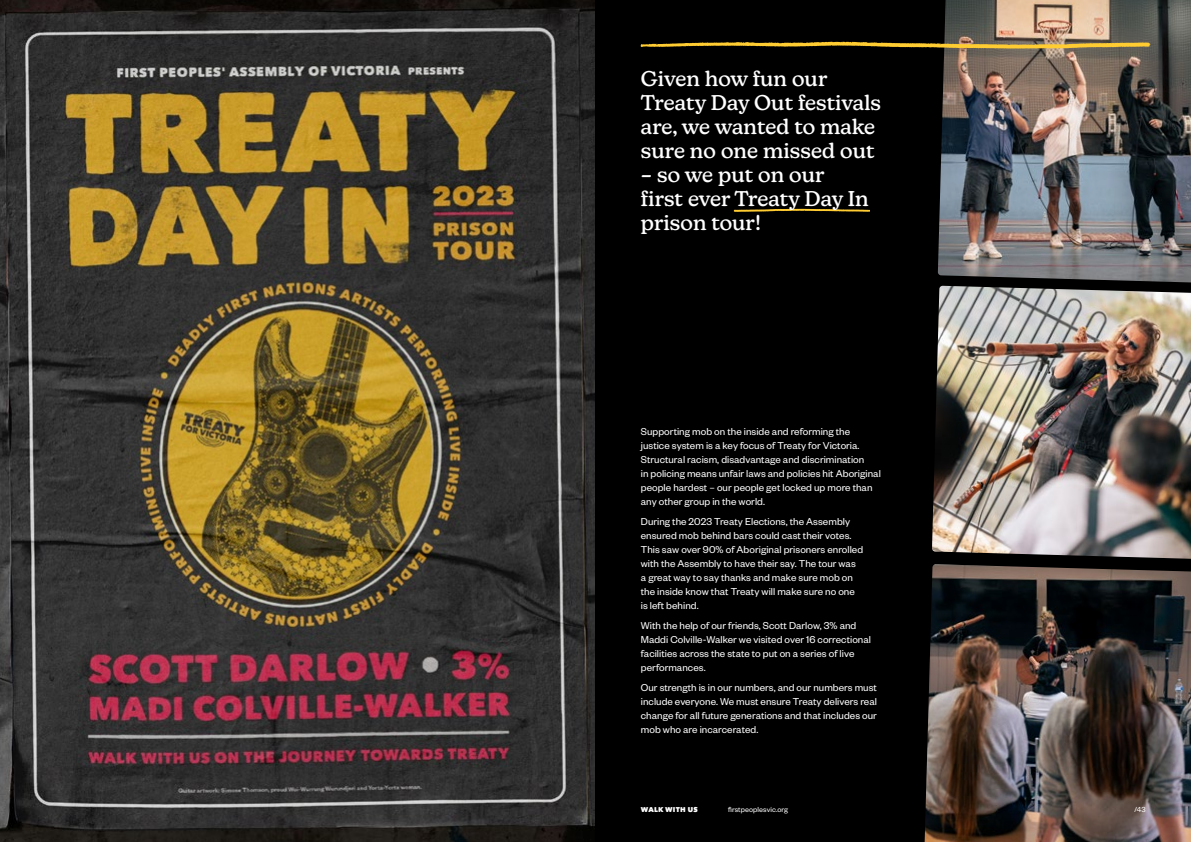
<style>
.page{position:relative;width:1191px;height:842px;background:#fff}
.page>*{position:absolute;margin:0;border:0;box-sizing:border-box;transform-origin:0 0}
.t1{font:500 21px/24px "New Kansas";letter-spacing:.005em;color:#fff}
.t2{font:11px/14px "Founders Grotesk";letter-spacing:.005em;color:#fff}
.t3{font:8px "Founders Grotesk";letter-spacing:.01em;color:#fff}
.t4{font:7px "Matiz";letter-spacing:.03em;color:#fff}
</style>
<div class="page">
<img style="left:0;top:0;width:595px;height:842px">
<div style="left:595px;top:0;width:596px;height:842px;background:#000"></div>
<img style="left:932px;top:286px;width:259px;height:273px">
<img style="left:924px;top:564px;width:267px;height:278px">
<img style="left:937px;top:0;width:254px;height:282px">
<svg style="left:640px;top:42px;width:510px;height:7px"></svg>
<svg style="left:733px;top:209px;width:137px;height:3px"></svg>
<h1 class="t1" style="left:641px;top:67px;width:242px">Given how fun our<br>Treaty Day Out festivals are, we wanted to make sure no one missed out</h1>
<h1 class="t1" style="left:641px;top:163px;width:229px">– so we put on our first ever Treaty Day In prison tour!</h1>
<p class="t2" style="left:641px;top:424px;width:241px">Supporting mob on the inside and reforming the justice system is a key focus of Treaty for Victoria.<br>Structural racism, disadvantage and discrimination<br>in policing means unfair laws and policies hit Aboriginal people hardest – our people get locked up more than any other group in the world.</p>
<p class="t2" style="left:641px;top:514px;width:224px">During the 2023 Treaty Elections, the Assembly ensured mob behind bars could cast their votes.<br>This saw over 90% of Aboriginal prisoners enrolled with the Assembly to have their say. The tour was a great way to say thanks and make sure mob on the inside know that Treaty will make sure no one is left behind.</p>
<p class="t2" style="left:641px;top:618px;width:232px">With the help of our friends, Scott Darlow, 3% and Maddi Colville-Walker we visited over 16 correctional facilities across the state to put on a series of live performances.</p>
<p class="t2" style="left:641px;top:680px;width:238px;text-align:justify">Our strength is in our numbers, and our numbers must include everyone. We must ensure Treaty delivers real change for all future generations and that includes our mob who are incarcerated.</p>
<p class="t4" style="left:641px;top:805px;width:58px">WALK WITH US</p>
<p class="t3" style="left:728px;top:804px;width:61px">firstpeoplesvic.org</p>
<p class="t3" style="left:1134px;top:804px;width:13px">/43</p>
</div>
